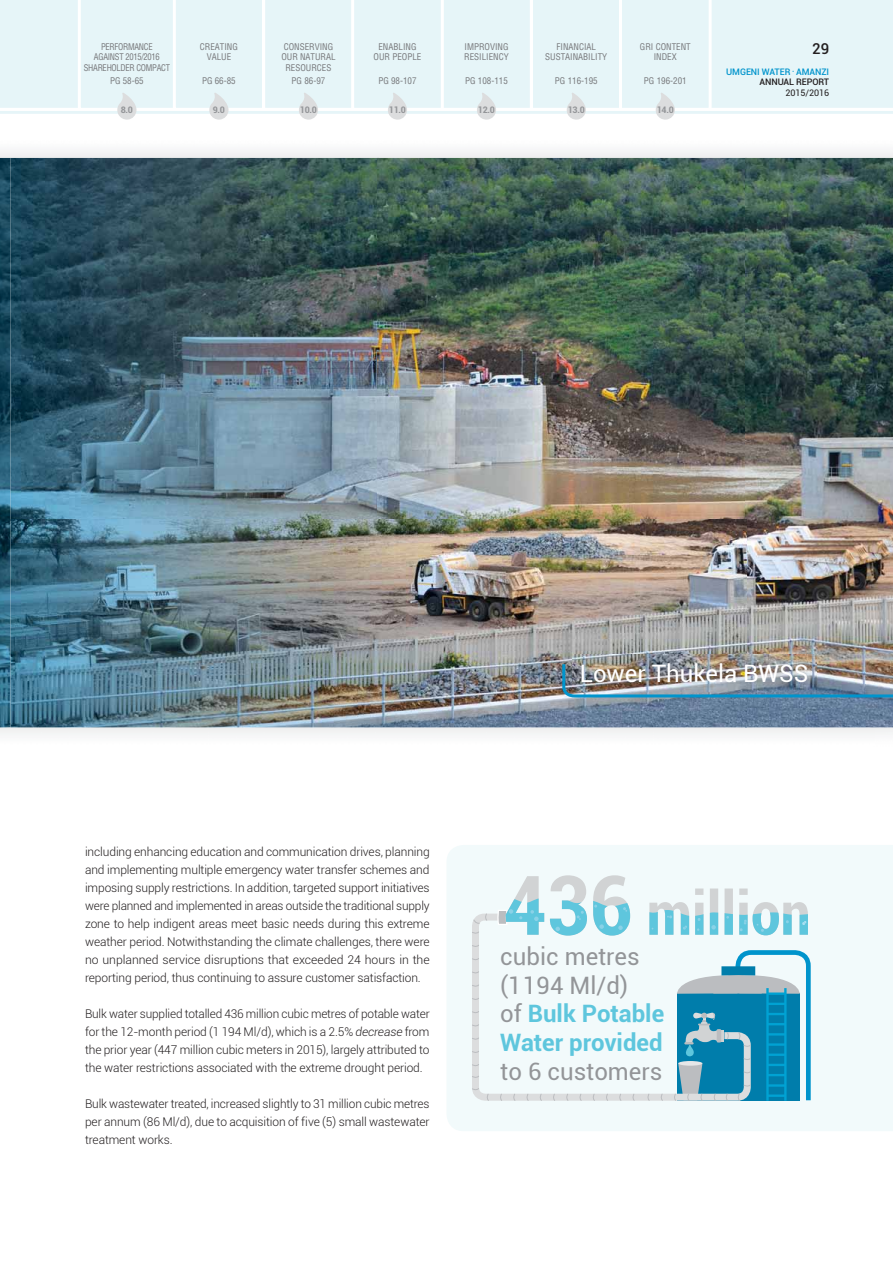
<style>
.page{position:relative;width:893px;height:1263px;background:#fff}
.page>*{position:absolute;margin:0;border:0;box-sizing:border-box;transform-origin:0 0}
.t1{font:700 24px/28.8px "Roboto";color:#5ec6dd}
.t2{font:24px "Roboto";color:#fff}
.t3{font:24px "Roboto";color:#939598}
.t4{font:500 15px "Roboto";color:#231f20}
.t5{font:300 12px/18px "Roboto";letter-spacing:-.01em;color:#231f20;text-align:justify}
.t6{font:condensed 9px/10.5px "Helvetica";color:#77787b;text-align:center}
.t7{font:condensed 9px/10.5px "Helvetica";letter-spacing:-.03em;color:#77787b;text-align:center;scale:.95 1}
.t8{font:500 9px/10.5px "Roboto";letter-spacing:-.01em;color:#0094cc;text-align:right}
.t9{font:700 condensed 9px "Roboto";letter-spacing:-.03em;color:#939598;scale:1.08 1}
.t10{font:9px "Roboto";letter-spacing:-.01em;color:#231f20}
.s1{color:#231f20}
.s2{font-style:italic}
.s3{font-weight:400;color:#939598}
</style>
<div class="page">
<div style="left:0;top:0;width:893px;height:108px;background:#e6f5f8"></div>
<hr style="left:0;top:111px;width:893px;height:3px;background:#e6f5f8">
<svg style="left:78px;top:0;width:634px;height:120px"></svg>
<hr style="left:710px;top:108px;width:183px;height:3px;background:#fff">
<hr style="left:0;top:108px;width:79px;height:3px;background:#fff">
<img style="left:0;top:727px;width:893px;height:8px">
<img style="left:0;top:158px;width:11px;height:569px">
<img style="left:11px;top:158px;width:735px;height:362px">
<img style="left:746px;top:158px;width:147px;height:569px">
<img style="left:11px;top:520px;width:629px;height:207px">
<img style="left:640px;top:520px;width:107px;height:207px">
<img style="left:572px;top:655px;width:244px;height:6px">
<img style="left:561px;top:661px;width:332px;height:38px">
<div style="left:447px;top:845px;width:446px;height:286px;background:#f2fafb"></div>
<div style="left:468px;top:910px;width:286px;height:194px;background:#f2fafb"></div>
<svg style="left:632px;top:1093px;width:3px;height:8px"></svg>
<svg style="left:605px;top:1093px;width:4px;height:8px"></svg>
<svg style="left:618px;top:1093px;width:4px;height:8px"></svg>
<svg style="left:592px;top:1093px;width:3px;height:8px"></svg>
<svg style="left:579px;top:1093px;width:3px;height:8px"></svg>
<svg style="left:552px;top:1093px;width:4px;height:8px"></svg>
<svg style="left:565px;top:1093px;width:4px;height:8px"></svg>
<svg style="left:539px;top:1093px;width:3px;height:8px"></svg>
<svg style="left:526px;top:1093px;width:3px;height:8px"></svg>
<svg style="left:499px;top:1093px;width:4px;height:8px"></svg>
<svg style="left:512px;top:1093px;width:4px;height:8px"></svg>
<svg style="left:486px;top:1093px;width:3px;height:8px"></svg>
<svg style="left:660px;top:1093px;width:3px;height:8px"></svg>
<svg style="left:647px;top:1093px;width:3px;height:8px"></svg>
<svg style="left:673px;top:948px;width:140px;height:157px"></svg>
<svg style="left:497px;top:875px;width:133px;height:60px"></svg>
<svg style="left:649px;top:888px;width:159px;height:47px"></svg>
<svg style="left:472px;top:944px;width:8px;height:4px"></svg>
<svg style="left:472px;top:931px;width:8px;height:3px"></svg>
<svg style="left:472px;top:957px;width:8px;height:4px"></svg>
<svg style="left:472px;top:971px;width:8px;height:3px"></svg>
<svg style="left:472px;top:997px;width:8px;height:4px"></svg>
<svg style="left:472px;top:984px;width:8px;height:3px"></svg>
<svg style="left:472px;top:1010px;width:8px;height:4px"></svg>
<svg style="left:472px;top:1024px;width:8px;height:3px"></svg>
<svg style="left:472px;top:1050px;width:8px;height:4px"></svg>
<svg style="left:472px;top:1037px;width:8px;height:3px"></svg>
<svg style="left:472px;top:1063px;width:8px;height:4px"></svg>
<svg style="left:473px;top:913px;width:15px;height:11px"></svg>
<svg style="left:472px;top:1075px;width:8px;height:4px"></svg>
<svg style="left:472px;top:1087px;width:8px;height:4px"></svg>
<hr style="left:767px;top:1084px;width:19px;height:3px;background:#00a2d3">
<hr style="left:767px;top:1094px;width:19px;height:3px;background:#00a2d3">
<p class="t7" style="left:84px;top:42px;width:92px">PERFORMANCE<br>AGAINST 2015/2016<br>SHAREHOLDER COMPACT</p>
<p class="t6" style="left:110px;top:76px;width:35px">PG 58-65</p>
<p class="t9" style="left:121px;top:105px;width:13px">8.0</p>
<p class="t6" style="left:200px;top:42px;width:40px">CREATING<br>VALUE</p>
<p class="t6" style="left:202px;top:76px;width:35px">PG 66-85</p>
<p class="t9" style="left:213px;top:105px;width:13px">9.0</p>
<p class="t6" style="left:281px;top:42px;width:56px">CONSERVING<br>OUR NATURAL<br>RESOURCES</p>
<p class="t6" style="left:292px;top:76px;width:35px">PG 86-97</p>
<p class="t9" style="left:300px;top:105px;width:17px">10.0</p>
<p class="t6" style="left:374px;top:42px;width:49px">ENABLING<br>OUR PEOPLE</p>
<p class="t6" style="left:378px;top:76px;width:40px">PG 98-107</p>
<p class="t9" style="left:389px;top:105px;width:17px">11.0</p>
<p class="t6" style="left:464px;top:42px;width:46px;text-align:left">IMPROVING<br>RESILIENCY</p>
<p class="t6" style="left:465px;top:76px;width:44px">PG 108-115</p>
<p class="t9" style="left:478px;top:105px;width:17px">12.0</p>
<p class="t6" style="left:545px;top:42px;width:64px">FINANCIAL<br>SUSTAINABILITY</p>
<p class="t6" style="left:555px;top:76px;width:44px">PG 116-195</p>
<p class="t9" style="left:568px;top:105px;width:17px">13.0</p>
<p class="t6" style="left:640px;top:42px;width:52px">GRI CONTENT<br>INDEX</p>
<p class="t6" style="left:644px;top:76px;width:44px">PG 196-201</p>
<p class="t9" style="left:657px;top:105px;width:17px">14.0</p>
<p class="t4" style="left:812px;top:40px;width:19px">29</p>
<p class="t8" style="left:726px;top:66px;width:104px">UMGENI WATER <sup>•</sup> AMANZI<br><span class="s1">ANNUAL REPORT</span></p>
<p class="t10" style="left:786px;top:87px;width:45px">2015/2016</p>
<p class="t5" style="left:85px;top:843px;width:346px">including enhancing education and communication drives, planning and implementing multiple emergency water transfer schemes and imposing supply restrictions. In addition, targeted support initiatives were planned and implemented in areas outside the traditional supply zone to help indigent areas meet basic needs during this extreme weather period. Notwithstanding the climate challenges, there were no unplanned service disruptions that exceeded 24 hours in the reporting period, thus continuing to assure customer satisfaction.</p>
<p class="t5" style="left:85px;top:1005px;width:346px">Bulk water supplied totalled 436 million cubic metres of potable water for the 12-month period (1 194 Ml/d), which is a 2.5% <span class="s2">decrease</span> from the prior year (447 million cubic meters in 2015), largely attributed to the water restrictions associated with the extreme drought period.</p>
<p class="t5" style="left:85px;top:1095px;width:346px">Bulk wastewater treated, increased slightly to 31 million cubic metres per annum (86 Ml/d), due to acquisition of five (5) small wastewater treatment works.</p>
<h1 class="t2" style="left:580px;top:660px;width:230px">Lower Thukela BWSS</h1>
<h1 class="t1" style="left:500px;top:942px;width:165px"><span class="s3">cubic metres (1 194 Ml/d)<br>of</span> Bulk Potable<br>Water provided</h1>
<h1 class="t3" style="left:500px;top:1058px;width:164px">to 6 customers</h1>
</div>
